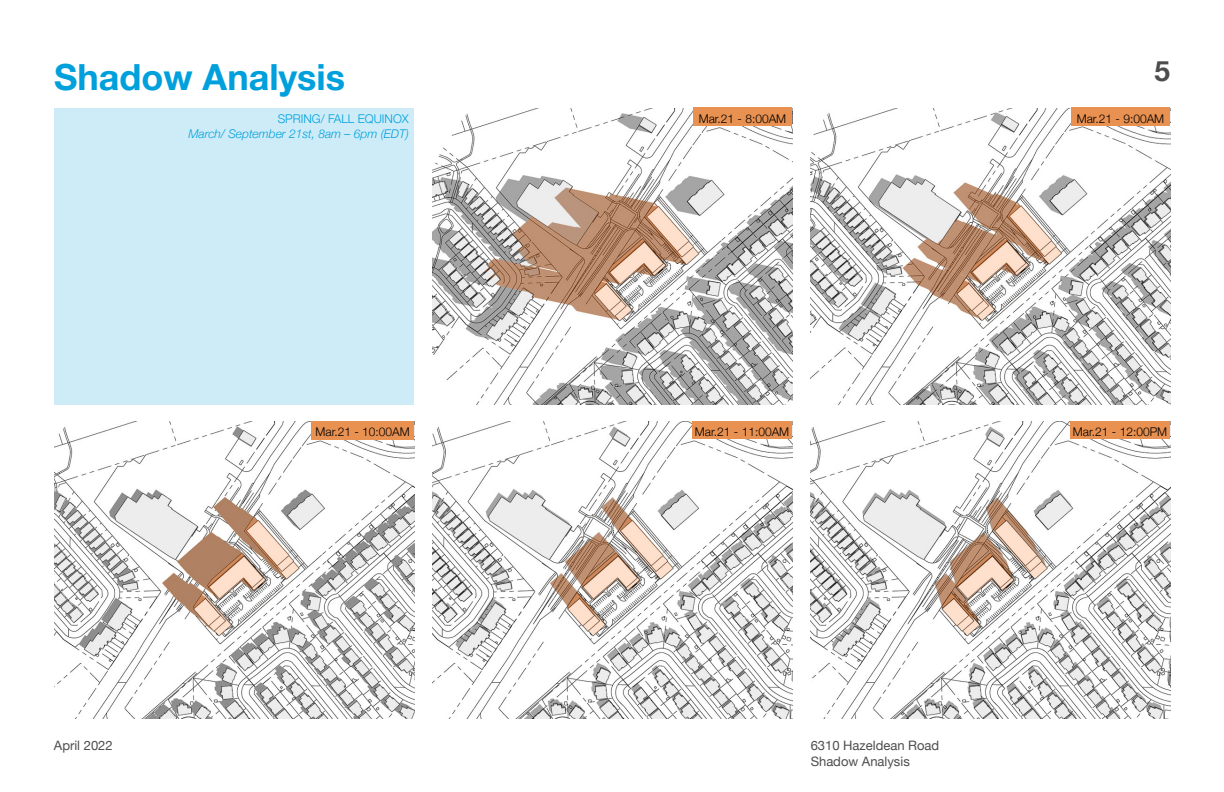
<style>
.page{position:relative;width:1224px;height:792px;background:#fff}
.page>*{position:absolute;margin:0;border:0;box-sizing:border-box;transform-origin:0 0}
.t1{font:700 36px "Helvetica Neue";color:#00a0dc}
.t2{font:700 28px "Helvetica Neue";color:#4d4d4f}
.t3{font:13px/15.6px "Helvetica Neue";color:#4d4d4f}
.t4{font:300 12px "Helvetica Neue";color:#000}
.t5{font:italic 300 12px "Helvetica Neue";color:#00a0dc}
.t6{font:300 12px "Helvetica Neue";color:#00a0dc}
</style>
<div class="page">
<img style="left:432px;top:108px;width:360px;height:297px">
<img style="left:810px;top:108px;width:360px;height:297px">
<img style="left:54px;top:422px;width:360px;height:297px">
<img style="left:432px;top:421px;width:360px;height:297px">
<img style="left:810px;top:421px;width:360px;height:297px">
<div style="left:54px;top:108px;width:360px;height:297px;background:#cdecf8"></div>
<div style="left:1071px;top:108px;width:99px;height:18px;background:#e99151"></div>
<div style="left:693px;top:108px;width:99px;height:18px;background:#e99151"></div>
<div style="left:311px;top:421px;width:103px;height:19px;background:#e99151"></div>
<div style="left:692px;top:421px;width:100px;height:18px;background:#e99151"></div>
<div style="left:1070px;top:421px;width:100px;height:18px;background:#e99151"></div>
<h1 class="t1" style="left:54px;top:63px;width:293px">Shadow Analysis</h1>
<h2 class="t2" style="left:1154px;top:61px;width:17px">5</h2>
<p class="t6" style="left:278px;top:112px;width:133px">SPRING/ FALL EQUINOX</p>
<p class="t5" style="left:188px;top:129px;width:222px">March/ September 21st, 8am – 6pm (EDT)</p>
<p class="t4" style="left:699px;top:112px;width:89px">Mar.21 - 8:00AM</p>
<p class="t4" style="left:1077px;top:112px;width:89px">Mar.21 - 9:00AM</p>
<p class="t4" style="left:316px;top:425px;width:96px">Mar.21 - 10:00AM</p>
<p class="t4" style="left:695px;top:425px;width:96px">Mar.21 - 11:00AM</p>
<p class="t4" style="left:1073px;top:425px;width:96px">Mar.21 - 12:00PM</p>
<p class="t3" style="left:54px;top:739px;width:60px">April 2022</p>
<p class="t3" style="left:811px;top:739px;width:130px">6310 Hazeldean Road<br>Shadow Analysis</p>
</div>
